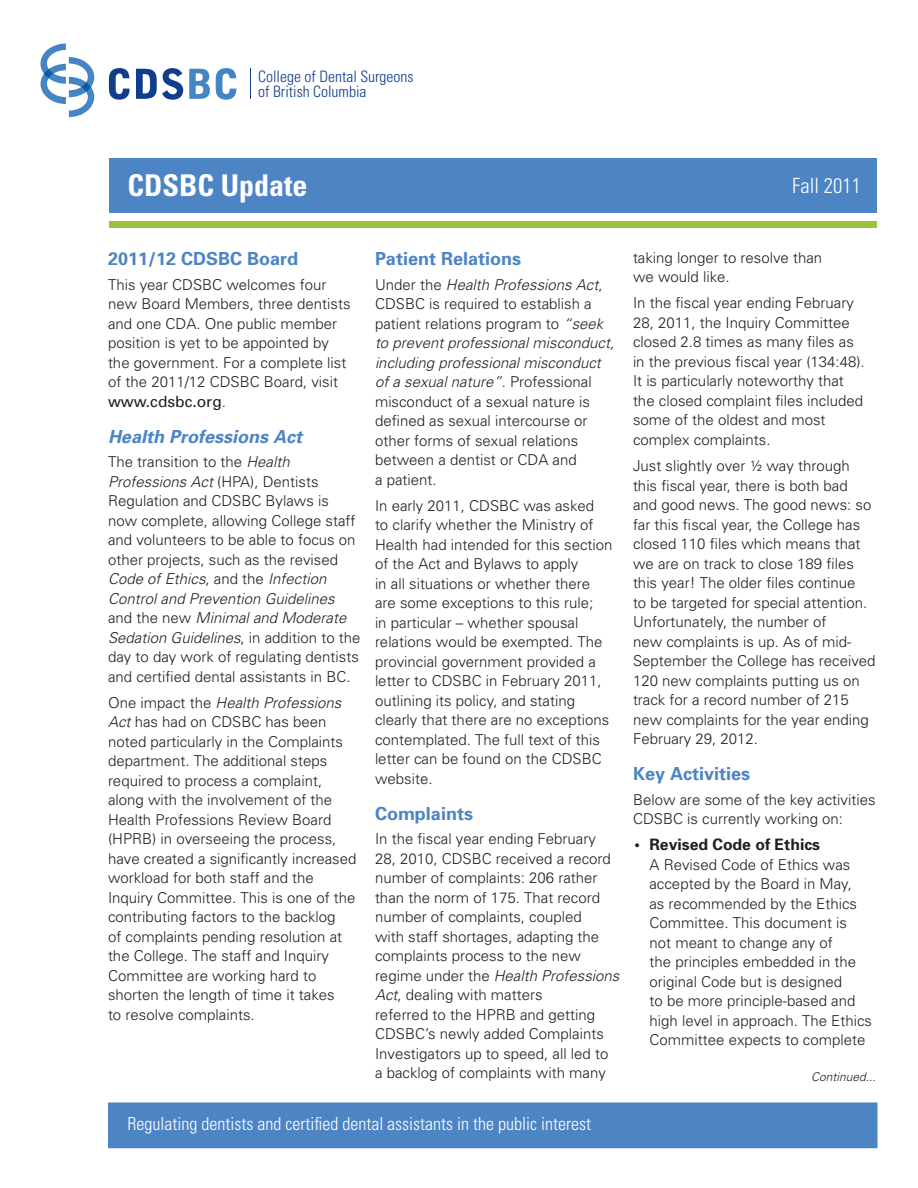
<style>
.page{position:relative;width:918px;height:1188px;background:#fff}
.page>*{position:absolute;margin:0;border:0;box-sizing:border-box;transform-origin:0 0}
.t1{font:700 condensed 30px "Univers";color:#fff}
.t2{font:300 condensed 21px "Univers";color:#fff}
.t3{font:300 condensed 18px "Univers";color:#fff}
.t4{font:700 18px "Univers";color:#4d84c4}
.t5{font:italic 700 18px "Univers";color:#4d84c4}
.t6{font:300 condensed 15.75px/15.8px "Univers";color:#103d8c}
.t7{font:700 15.75px "Univers";color:#231f20}
.t8{font:15.6px "Univers";color:#231f20}
.t9{font:300 15px/19.5px "Univers";color:#231f20}
.t10{font:italic 300 12px "Univers";color:#231f20}
.s1{font-weight:300;font-size:15px}
.s2{font-style:italic}
</style>
<div class="page">
<div style="left:109px;top:158px;width:768px;height:55px;background:#4d84c4"></div>
<svg style="left:41px;top:44px;width:53px;height:73px"></svg>
<svg style="left:109px;top:68px;width:21px;height:32px"></svg>
<svg style="left:136px;top:68px;width:47px;height:32px"></svg>
<hr style="left:250px;top:69px;width:1px;height:30px;background:#103d8c">
<svg style="left:189px;top:69px;width:21px;height:30px"></svg>
<svg style="left:216px;top:68px;width:20px;height:32px"></svg>
<svg style="left:44px;top:69px;width:10px;height:9px"></svg>
<svg style="left:81px;top:82px;width:10px;height:10px"></svg>
<div style="left:108px;top:1102px;width:770px;height:46px;background:#4d84c4;border:2px solid #4d84c4"></div>
<div style="left:109px;top:221px;width:768px;height:6px;background:#9ac23b"></div>
<p class="t6" style="left:258px;top:68px;width:157px">College of Dental Surgeons of British Columbia</p>
<h1 class="t1" style="left:128px;top:167px;width:182px">CDSBC Update</h1>
<h2 class="t2" style="left:792px;top:173px;width:70px">Fall 2011</h2>
<p class="t4" style="left:108px;top:247px;width:192px">2011/12 CDSBC Board</p>
<p class="t9" style="left:108px;top:274px;width:244px">This year CDSBC welcomes four new Board Members, three dentists and one CDA. One public member position is yet to be appointed by the government. For a complete list of the 2011/12 CDSBC Board, visit</p>
<p class="t8" style="left:108px;top:391px;width:120px">www.cdsbc.org<span class="s1">.</span></p>
<p class="t5" style="left:108px;top:425px;width:196px">Health Professions Act</p>
<p class="t9" style="left:108px;top:452px;width:254px">The transition to the <span class="s2">Health Professions Act</span> (HPA), Dentists Regulation and CDSBC Bylaws is now complete, allowing College staff and volunteers to be able to focus on other projects, such as the revised <span class="s2">Code of Ethics</span>, and the <span class="s2">Infection Control and Prevention Guidelines </span>and the new <span class="s2">Minimal and Moderate Sedation Guidelines</span>, in addition to the day to day work of regulating dentists and certified dental assistants in BC.</p>
<p class="t9" style="left:108px;top:692px;width:250px">One impact the <span class="s2">Health Professions Act</span> has had on CDSBC has been noted particularly in the Complaints department. The additional steps required to process a complaint, along with the involvement of the Health Professions Review Board (HPRB) in overseeing the process, have created a significantly increased workload for both staff and the Inquiry Committee. This is one of the contributing factors to the backlog<br>of complaints pending resolution at the College. The staff and Inquiry Committee are working hard to shorten the length of time it takes<br>to resolve complaints.</p>
<p class="t4" style="left:375px;top:247px;width:148px">Patient Relations</p>
<p class="t9" style="left:375px;top:274px;width:241px">Under the <span class="s2">Health Professions Act</span>,<br>CDSBC is required to establish a patient relations program to <span class="s2">“seek to prevent professional misconduct, including professional misconduct of a sexual nature”</span>. Professional misconduct of a sexual nature is defined as sexual intercourse or other forms of sexual relations between a dentist or CDA and<br>a patient.</p>
<p class="t9" style="left:375px;top:495px;width:239px">In early 2011, CDSBC was asked<br>to clarify whether the Ministry of<br>Health had intended for this section of the Act and Bylaws to apply<br>in all situations or whether there are some exceptions to this rule;<br>in particular – whether spousal relations would be exempted. The provincial government provided a letter to CDSBC in February 2011, outlining its policy, and stating clearly that there are no exceptions contemplated. The full text of this letter can be found on the CDSBC website.</p>
<p class="t4" style="left:375px;top:802px;width:100px">Complaints</p>
<p class="t9" style="left:375px;top:829px;width:246px">In the fiscal year ending February<br>28, 2010, CDSBC received a record number of complaints: 206 rather than the norm of 175. That record number of complaints, coupled<br>with staff shortages, adapting the complaints process to the new regime under the <span class="s2">Health Professions<br>Act</span>, dealing with matters<br>referred to the HPRB and getting<br>CDSBC’s newly added Complaints<br>Investigators up to speed, all led to a backlog of complaints with many</p>
<p class="t9" style="left:633px;top:247px;width:191px">taking longer to resolve than we would like.</p>
<p class="t9" style="left:633px;top:293px;width:233px">In the fiscal year ending February<br>28, 2011, the Inquiry Committee closed 2.8 times as many files as in the previous fiscal year (134:48).<br>It is particularly noteworthy that the closed complaint files included some of the oldest and most complex complaints.</p>
<p class="t9" style="left:633px;top:456px;width:244px">Just slightly over ½ way through this fiscal year, there is both bad and good news. The good news: so far this fiscal year, the College has closed 110 files which means that we are on track to close 189 files this year! The older files continue<br>to be targeted for special attention.<br>Unfortunately, the number of<br>new complaints is up. As of mid-<br>September the College has received<br>120 new complaints putting us on track for a record number of 215 new complaints for the year ending<br>February 29, 2012.</p>
<p class="t4" style="left:633px;top:762px;width:119px">Key Activities</p>
<p class="t9" style="left:633px;top:789px;width:244px">Below are some of the key activities<br>CDSBC is currently working on:</p>
<p class="t7" style="left:634px;top:835px;width:187px">• Revised Code of Ethics</p>
<p class="t9" style="left:649px;top:854px;width:224px">A Revised Code of Ethics was accepted by the Board in May,<br>as recommended by the Ethics<br>Committee. This document is not meant to change any of<br>the principles embedded in the original Code but is designed<br>to be more principle-based and high level in approach. The Ethics<br>Committee expects to complete</p>
<p class="t10" style="left:811px;top:1069px;width:66px">Continued...</p>
<p class="t3" style="left:128px;top:1113px;width:465px">Regulating dentists and certified dental assistants in the public interest</p>
</div>
